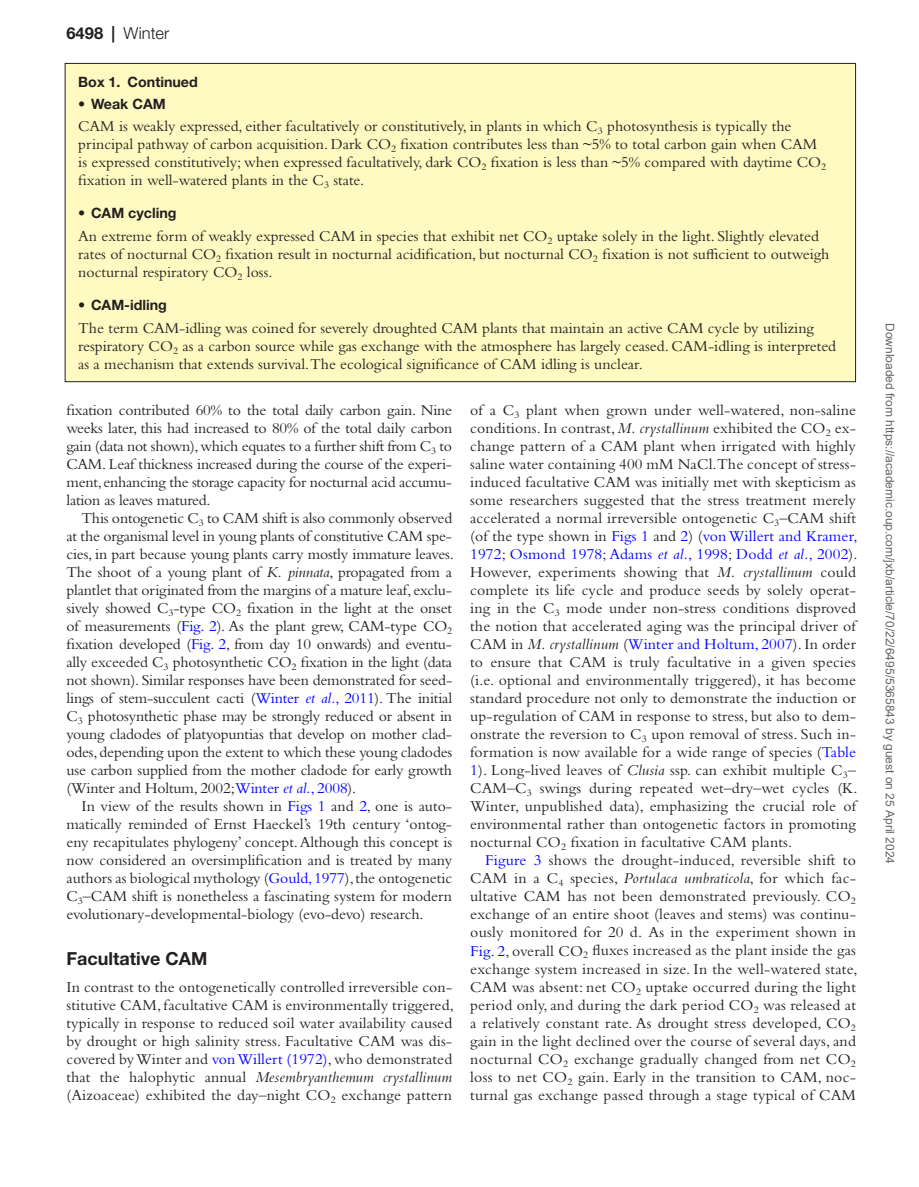
<style>
.page{position:relative;width:919px;height:1187px;background:#fff}
.page>*{position:absolute;margin:0;border:0;box-sizing:border-box;transform-origin:0 0}
.t1{font:700 18px "Helvetica Neue LT Std";color:#231f20}
.t2{font:300 16.5px "Helvetica Neue LT Std";color:#231f20}
.t3{font:15.75px/18px "Bembo Std";color:#231f20;text-align:justify}
.t4{font:700 14.25px "Helvetica Neue LT Std";color:#231f20}
.t5{font:12px "Arial";color:#666}
.s1{font-weight:700}
.s2{font-style:italic}
.s3{color:#00f}
.s4{font-style:italic;color:#00f}
</style>
<div class="page">
<div style="left:65px;top:63px;width:790px;height:318px;background:#fffac1"></div>
<p class="t2" style="left:66px;top:23px;width:104px"><span class="s1">6498 |</span> Winter</p>
<p class="t4" style="left:78px;top:73px;width:121px">Box 1. Continued</p>
<p class="t4" style="left:78px;top:95px;width:89px">• Weak CAM</p>
<p class="t3" style="left:78px;top:117px;width:749px;text-align:left">CAM is weakly expressed, either facultatively or constitutively, in plants in which C<sub>3</sub> photosynthesis is typically the principal pathway of carbon acquisition. Dark CO<sub>2</sub> fixation contributes less than ~5% to total carbon gain when CAM is expressed constitutively; when expressed facultatively, dark CO<sub>2</sub> fixation is less than ~5% compared with daytime CO<sub>2 </sub>fixation in well-watered plants in the C<sub>3</sub> state.</p>
<p class="t4" style="left:78px;top:204px;width:100px">• CAM cycling</p>
<p class="t3" style="left:78px;top:227px;width:752px;text-align:left">An extreme form of weakly expressed CAM in species that exhibit net CO<sub>2</sub> uptake solely in the light. Slightly elevated rates of nocturnal CO<sub>2</sub> fixation result in nocturnal acidification, but nocturnal CO<sub>2</sub> fixation is not sufficient to outweigh nocturnal respiratory CO<sub>2</sub> loss.</p>
<p class="t4" style="left:78px;top:296px;width:90px">• CAM-idling</p>
<p class="t3" style="left:78px;top:318px;width:759px;text-align:left">The term CAM-idling was coined for severely droughted CAM plants that maintain an active CAM cycle by utilizing respiratory CO<sub>2</sub> as a carbon source while gas exchange with the atmosphere has largely ceased. CAM-idling is interpreted as a mechanism that extends survival.The ecological significance of CAM idling is unclear.</p>
<p class="t3" style="left:66px;top:401px;width:387px">fixation contributed 60% to the total daily carbon gain. Nine weeks later, this had increased to 80% of the total daily carbon gain (data not shown), which equates to a further shift from C<sub>3</sub> to CAM. Leaf thickness increased during the course of the experi&shy;ment, enhancing the storage capacity for nocturnal acid accumu&shy;lation as leaves matured.</p>
<p class="t3" style="left:66px;top:509px;width:389px;text-indent:15px">This ontogenetic C<sub>3</sub> to CAM shift is also commonly observed at the organismal level in young plants of constitutive CAM spe&shy;cies, in part because young plants carry mostly immature leaves.<br>The shoot of a young plant of <span class="s2">K. pinnata</span>, propagated from a plantlet that originated from the margins of a mature leaf, exclu&shy;sively showed C<sub>3</sub>-type CO<sub>2</sub> fixation in the light at the onset of measurements (<span class="s3">Fig. 2</span>). As the plant grew, CAM-type CO<sub>2 </sub>fixation developed (<span class="s3">Fig. 2</span>, from day 10 onwards) and eventu&shy;ally exceeded C<sub>3</sub> photosynthetic CO<sub>2</sub> fixation in the light (data not shown). Similar responses have been demonstrated for seed&shy;lings of stem-succulent cacti (<span class="s3">Winter</span> <span class="s4">et al.</span><span class="s3">, 2011</span>). The initial C<sub>3</sub> photosynthetic phase may be strongly reduced or absent in young cladodes of platyopuntias that develop on mother clad&shy;odes, depending upon the extent to which these young cladodes use carbon supplied from the mother cladode for early growth (Winter and Holtum, 2002;<span class="s3">Winter</span> <span class="s4">et al.</span><span class="s3">, 2008</span>).</p>
<p class="t3" style="left:66px;top:797px;width:387px;text-indent:15px">In view of the results shown in <span class="s3">Figs 1</span> and <span class="s3">2</span>, one is auto&shy;matically reminded of Ernst Haeckel’s 19th century ‘ontog&shy;eny recapitulates phylogeny’ concept. Although this concept is now considered an oversimplification and is treated by many authors as biological mythology (<span class="s3">Gould, 1977</span>), the ontogenetic C<sub>3</sub>–CAM shift is nonetheless a fascinating system for modern evolutionary-developmental-biology (evo-devo) research.</p>
<p class="t1" style="left:66px;top:946px;width:142px">Facultative CAM</p>
<p class="t3" style="left:66px;top:977px;width:389px">In contrast to the ontogenetically controlled irreversible con&shy;stitutive CAM, facultative CAM is environmentally triggered, typically in response to reduced soil water availability caused by drought or high salinity stress. Facultative CAM was dis&shy;covered by Winter and <span class="s3">von Willert (1972)</span>, who demonstrated that the halophytic annual <span class="s2">Mesembryanthemum crystallinum </span>(Aizoaceae) exhibited the day–night CO<sub>2</sub> exchange pattern</p>
<p class="t3" style="left:470px;top:401px;width:389px">of a C<sub>3</sub> plant when grown under well-watered, non-saline conditions. In contrast, <span class="s2">M. crystallinum</span> exhibited the CO<sub>2</sub> ex&shy;change pattern of a CAM plant when irrigated with highly saline water containing 400 mM NaCl. The concept of stress&shy;induced facultative CAM was initially met with skepticism as some researchers suggested that the stress treatment merely accelerated a normal irreversible ontogenetic C<sub>3</sub>–CAM shift (of the type shown in <span class="s3">Figs 1</span> and <span class="s3">2</span>) (<span class="s3">von Willert and Kramer, 1972</span>; <span class="s3">Osmond 1978</span>; <span class="s3">Adams</span> <span class="s4">et al.</span><span class="s3">, 1998</span>; <span class="s3">Dodd</span> <span class="s4">et al.</span><span class="s3">, 2002</span>).<br>However, experiments showing that <span class="s2">M. crystallinum</span> could complete its life cycle and produce seeds by solely operat&shy;ing in the C<sub>3</sub> mode under non-stress conditions disproved the notion that accelerated aging was the principal driver of CAM in <span class="s2">M. crystallinum</span> (<span class="s3">Winter and Holtum, 2007</span>). In order to ensure that CAM is truly facultative in a given species (i.e. optional and environmentally triggered), it has become standard procedure not only to demonstrate the induction or up-regulation of CAM in response to stress, but also to dem&shy;onstrate the reversion to C<sub>3</sub> upon removal of stress. Such in&shy;formation is now available for a wide range of species (<span class="s3">Table 1</span>). Long-lived leaves of <span class="s2">Clusia</span> ssp. can exhibit multiple C<sub>3</sub>– CAM–C<sub>3</sub> swings during repeated wet–dry–wet cycles (K.<br>Winter, unpublished data), emphasizing the crucial role of environmental rather than ontogenetic factors in promoting nocturnal CO<sub>2</sub> fixation in facultative CAM plants.</p>
<p class="t3" style="left:470px;top:851px;width:389px;text-indent:15px"><span class="s3">Figure 3</span> shows the drought-induced, reversible shift to CAM in a C<sub>4</sub> species, <span class="s2">Portulaca umbraticola</span>, for which fac&shy;ultative CAM has not been demonstrated previously. CO<sub>2 </sub>exchange of an entire shoot (leaves and stems) was continu&shy;ously monitored for 20 d. As in the experiment shown in <span class="s3">Fig. 2</span>, overall CO<sub>2</sub> fluxes increased as the plant inside the gas exchange system increased in size. In the well-watered state, CAM was absent: net CO<sub>2</sub> uptake occurred during the light period only, and during the dark period CO<sub>2</sub> was released at a relatively constant rate. As drought stress developed, CO<sub>2 </sub>gain in the light declined over the course of several days, and nocturnal CO<sub>2</sub> exchange gradually changed from net CO<sub>2 </sub>loss to net CO<sub>2</sub> gain. Early in the transition to CAM, noc&shy;turnal gas exchange passed through a stage typical of CAM</p>
<p class="t5" style="left:894px;top:323px;width:542px;rotate:90deg">Downloaded from https://academic.oup.com/jxb/article/70/22/6495/5365843 by guest on 25 April 2024</p>
</div>
